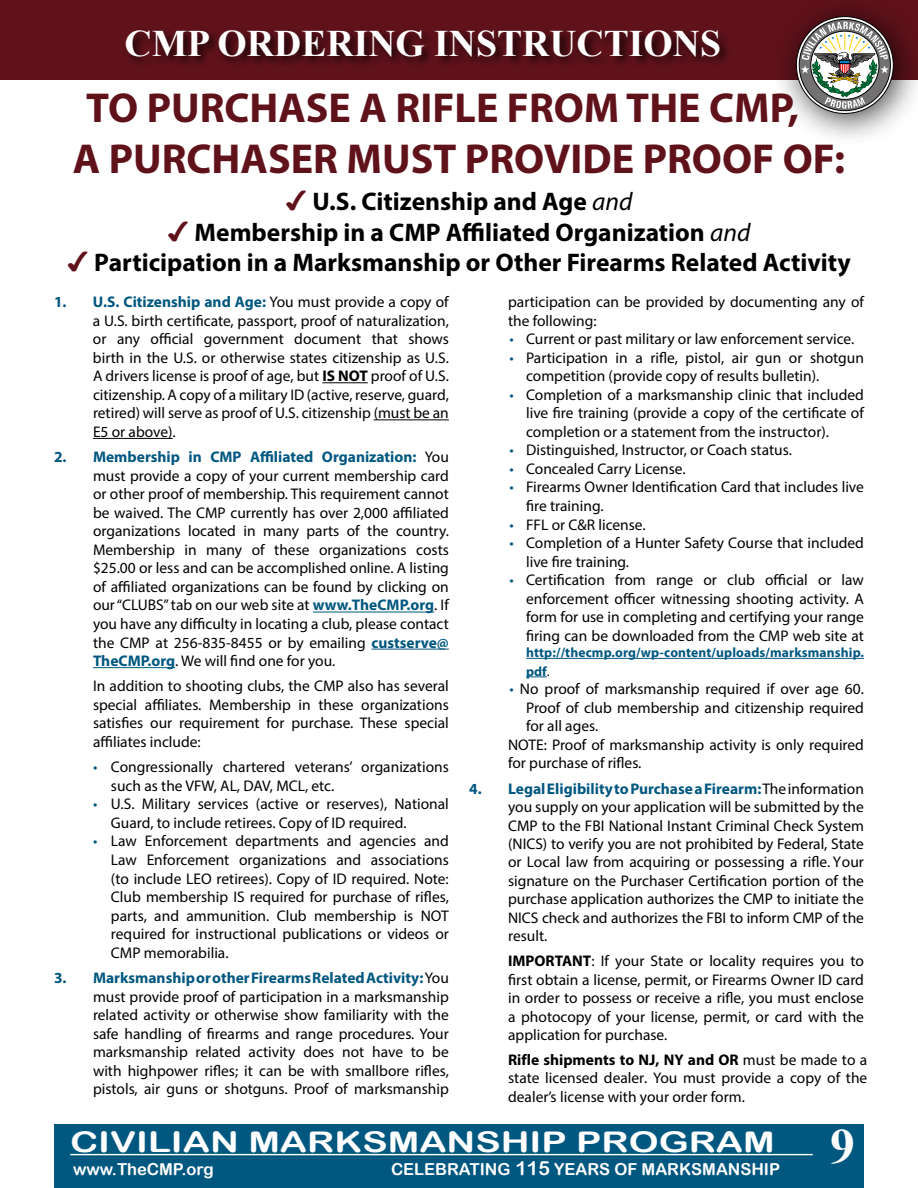
<style>
.page{position:relative;width:918px;height:1188px;background:#fff}
.page>*{position:absolute;margin:0;border:0;box-sizing:border-box;transform-origin:0 0}
.t1{font:700 49.2px "Times New Roman";color:#fff}
.t2{font:700 42px/51px "Myriad Pro";color:#60121b}
.t3{font:700 37.5px "Times New Roman";color:#fff}
.t4{font:28.5px "Arial Rounded MT Bold";color:#fff;scale:1.33 1}
.t5{font:700 25.5px "Myriad Pro";color:#000}
.t6{font:16.5px "Arial Rounded MT Bold";color:#fff}
.t7{font:15.45px/18.6px "Myriad Pro";color:#000;text-align:justify}
.t8{font:700 13.5px/18.6px "Myriad Pro";letter-spacing:.01em;color:#005780}
.s1{font-family:"Arial Unicode MS";font-weight:400;color:#60121b}
.s2{font-weight:400;font-style:italic}
.s3{font-weight:700;color:#005780}
.s4{font-weight:700}
.s5{color:#005780}
.s6{font-weight:400;color:#000}
.s7{font-size:19.5px}
</style>
<div class="page">
<div style="left:0;top:0;width:918px;height:80px;background:#60121b"></div>
<div style="left:771px;top:0;width:147px;height:148px;background:#000;opacity:.75"></div>
<svg style="left:796px;top:16px;width:99px;height:98px;background:#948f8a"></svg>
<div style="left:839px;top:60px;width:11px;height:4px;border:1px solid #000"></div>
<div style="left:124px;top:28px;width:608px;height:41px;background:#000;opacity:.75"></div>
<div style="left:54px;top:1124px;width:810px;height:64px;background:#005780"></div>
<hr style="left:70px;top:1154px;width:743px;height:1px;background:#fff">
<hr style="left:322px;top:382px;width:46px;height:1px;background:#000">
<hr style="left:374px;top:419px;width:75px;height:1px;background:#000">
<hr style="left:93px;top:438px;width:80px;height:1px;background:#000">
<hr style="left:313px;top:612px;width:121px;height:1px;background:#005780">
<hr style="left:372px;top:649px;width:77px;height:1px;background:#005780">
<hr style="left:93px;top:667px;width:82px;height:1px;background:#005780">
<hr style="left:526px;top:658px;width:338px;height:1px;background:#005780">
<svg style="left:526px;top:677px;width:21px;height:1px"></svg>
<h3 class="t3" style="left:124px;top:18px;width:598px">CMP ORDERING INSTRUCTIONS</h3>
<h2 class="t2" style="left:73px;top:81px;width:774px;text-indent:13px">TO PURCHASE A RIFLE FROM THE CMP,<br>A PURCHASER MUST PROVIDE PROOF OF:</h2>
<h3 class="t5" style="left:286px;top:185px;width:348px"><span class="s1">✔</span> U.S. Citizenship and Age <span class="s2">and</span></h3>
<h3 class="t5" style="left:168px;top:216px;width:584px"><span class="s1">✔</span> Membership in a CMP Affiliated Organization <span class="s2">and</span></h3>
<h3 class="t5" style="left:67px;top:246px;width:785px"><span class="s1">✔</span> Participation in a Marksmanship or Other Firearms Related Activity</h3>
<p class="t7" style="left:93px;top:292px;width:357px;text-indent:-39px"><span class="s3">1. U.S. Citizenship and Age:</span> You must provide a copy of a U.S. birth certificate, passport, proof of naturalization, or any official government document that shows birth in the U.S. or otherwise states citizenship as U.S.<br>A drivers license is proof of age, but <span class="s4">IS NOT</span> proof of U.S. citizenship. A copy of a military ID (active, reserve, guard, retired) will serve as proof of U.S. citizenship (must be an E5 or above).</p>
<p class="t7" style="left:93px;top:447px;width:357px;text-indent:-39px"><span class="s3">2. Membership in CMP Affiliated Organization:</span> You must provide a copy of your current membership card or other proof of membership. This requirement cannot be waived. The CMP currently has over 2,000 affiliated organizations located in many parts of the country.<br>Membership in many of these organizations costs $25.00 or less and can be accomplished online. A listing of affiliated organizations can be found by clicking on our “CLUBS” tab on our web site at <span class="s3">www.TheCMP.org</span>. If you have any difficulty in locating a club, please contact the CMP at 256-835-8455 or by emailing <span class="s3">custserve@ TheCMP.org</span>. We will find one for you.</p>
<p class="t7" style="left:93px;top:677px;width:357px">In addition to shooting clubs, the CMP also has several special affiliates. Membership in these organizations satisfies our requirement for purchase. These special affiliates include:</p>
<p class="t7" style="left:111px;top:758px;width:339px;text-indent:-18px"><span class="s5">•</span> Congressionally chartered veterans’ organizations such as the VFW, AL, DAV, MCL, etc.</p>
<p class="t7" style="left:111px;top:795px;width:339px;text-indent:-18px"><span class="s5">•</span> U.S. Military services (active or reserves), National<br>Guard, to include retirees. Copy of ID required.</p>
<p class="t7" style="left:111px;top:832px;width:339px;text-indent:-18px"><span class="s5">•</span> Law Enforcement departments and agencies and Law Enforcement organizations and associations (to include LEO retirees). Copy of ID required. Note:<br>Club membership IS required for purchase of rifles, parts, and ammunition. Club membership is NOT required for instructional publications or videos or CMP memorabilia.</p>
<p class="t7" style="left:93px;top:968px;width:357px;text-indent:-39px"><span class="s3">3. Marksmanship or other Firearms Related Activity:</span> You must provide proof of participation in a marksmanship related activity or otherwise show familiarity with the safe handling of firearms and range procedures. Your marksmanship related activity does not have to be with highpower rifles; it can be with smallbore rifles, pistols, air guns or shotguns. Proof of marksmanship</p>
<p class="t7" style="left:508px;top:292px;width:357px">participation can be provided by documenting any of the following:</p>
<p class="t7" style="left:510px;top:329px;width:346px"><span class="s5">•</span> Current or past military or law enforcement service.</p>
<p class="t7" style="left:526px;top:348px;width:339px;text-indent:-17px"><span class="s5">•</span> Participation in a rifle, pistol, air gun or shotgun competition (provide copy of results bulletin).</p>
<p class="t7" style="left:526px;top:385px;width:339px;text-indent:-17px"><span class="s5">•</span> Completion of a marksmanship clinic that included live fire training (provide a copy of the certificate of completion or a statement from the instructor).</p>
<p class="t7" style="left:510px;top:441px;width:284px"><span class="s5">•</span> Distinguished, Instructor, or Coach status.</p>
<p class="t7" style="left:510px;top:459px;width:178px"><span class="s5">•</span> Concealed Carry License.</p>
<p class="t7" style="left:526px;top:478px;width:339px;text-indent:-17px"><span class="s5">•</span> Firearms Owner Identification Card that includes live fire training.</p>
<p class="t7" style="left:510px;top:515px;width:138px"><span class="s5">•</span> FFL or C&amp;R license.</p>
<p class="t7" style="left:526px;top:533px;width:339px;text-indent:-17px"><span class="s5">•</span> Completion of a Hunter Safety Course that included live fire training.</p>
<p class="t7" style="left:526px;top:570px;width:339px;text-indent:-17px"><span class="s5">•</span> Certification from range or club official or law enforcement officer witnessing shooting activity. A form for use in completing and certifying your range firing can be downloaded from the CMP web site at</p>
<p class="t8" style="left:526px;top:643px;width:339px">http://thecmp.org/wp-content/uploads/marksmanship. pdf<span class="s6">.</span></p>
<p class="t7" style="left:510px;top:679px;width:356px"><span class="s5">•</span> No proof of marksmanship required if over age 60.</p>
<p class="t7" style="left:526px;top:698px;width:339px">Proof of club membership and citizenship required</p>
<p class="t7" style="left:526px;top:716px;width:74px">for all ages.</p>
<p class="t7" style="left:508px;top:735px;width:357px">NOTE: Proof of marksmanship activity is only required</p>
<p class="t7" style="left:508px;top:754px;width:135px">for purchase of rifles.</p>
<p class="t7" style="left:508px;top:779px;width:357px;text-indent:-39px"><span class="s3">4. Legal Eligibility to Purchase a Firearm:</span> The information you supply on your application will be submitted by the CMP to the FBI National Instant Criminal Check System (NICS) to verify you are not prohibited by Federal, State or Local law from acquiring or possessing a rifle. Your signature on the Purchaser Certification portion of the purchase application authorizes the CMP to initiate the NICS check and authorizes the FBI to inform CMP of the result.</p>
<p class="t7" style="left:508px;top:952px;width:357px"><span class="s4">IMPORTANT</span>: If your State or locality requires you to first obtain a license, permit, or Firearms Owner ID card in order to possess or receive a rifle, you must enclose a photocopy of your license, permit, or card with the application for purchase.</p>
<p class="t7" style="left:508px;top:1051px;width:361px;line-height:18.1px"><span class="s4">Rifle shipments to NJ, NY and OR</span> must be made to a state licensed dealer. You must provide a copy of the dealer’s license with your order form.</p>
<h3 class="t4" style="left:70px;top:1125px;width:531px">CIVILIAN MARKSMANSHIP PROGRAM</h3>
<p class="t6" style="left:73px;top:1160px;width:142px">www.TheCMP.org</p>
<p class="t6" style="left:391px;top:1160px;width:391px">CELEBRATING <span class="s7">115</span> YEARS OF MARKSMANSHIP</p>
<h1 class="t1" style="left:830px;top:1112px;width:26px">9</h1>
</div>
